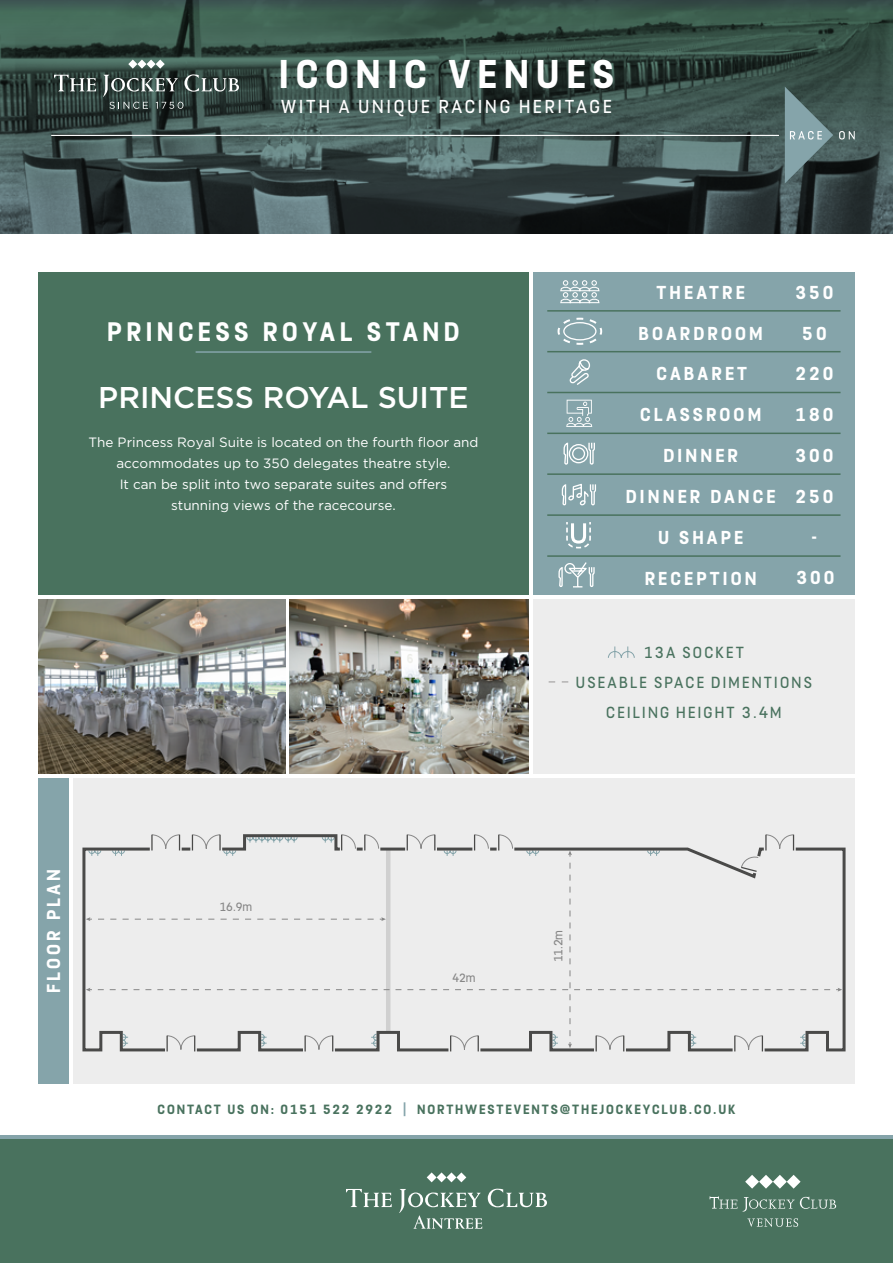
<style>
.page{position:relative;width:893px;height:1263px;background:#fff}
.page>*{position:absolute;margin:0;border:0;box-sizing:border-box;transform-origin:0 0}
.t1{font:700 45px "FS Dillon";letter-spacing:.15em;color:#fff}
.t2{font:700 30px "FS Dillon";letter-spacing:.15em;color:#fff}
.t3{font:500 30px "Gotham";color:#fff}
.t4{font:700 21px/41px "FS Dillon";letter-spacing:.15em;color:#fff;text-align:center}
.t5{font:21px "FS Dillon";letter-spacing:.14em;color:#fff}
.t6{font:18px/30px "FS Dillon";letter-spacing:.125em;color:#49725e;text-align:center}
.t7{font:700 15px "FS Dillon";letter-spacing:.125em;color:#49725e}
.t8{font:13.5px/21px "Gotham";color:#fff;text-align:center}
.t9{font:13.5px "FS Dillon";color:#878787}
.s1{color:#85a4aa}
</style>
<div class="page">
<div style="left:38px;top:778px;width:31px;height:305px;background:#85a4aa"></div>
<div style="left:0;top:1139px;width:893px;height:124px;background:#49725e"></div>
<div style="left:38px;top:272px;width:491px;height:323px;background:#49725e"></div>
<div style="left:533px;top:272px;width:322px;height:323px;background:#85a4aa"></div>
<div style="left:73px;top:778px;width:782px;height:305px;background:#ededed"></div>
<hr style="left:0;top:1136px;width:893px;height:3px;background:#85a4aa">
<hr style="left:196px;top:351px;width:175px;height:2px;background:#85a4aa">
<hr style="left:547px;top:310px;width:293px;height:2px;background:#49725e">
<hr style="left:547px;top:351px;width:293px;height:1px;background:#49725e">
<hr style="left:547px;top:392px;width:293px;height:1px;background:#49725e">
<hr style="left:547px;top:433px;width:293px;height:1px;background:#49725e">
<hr style="left:547px;top:473px;width:293px;height:2px;background:#49725e">
<hr style="left:547px;top:514px;width:293px;height:2px;background:#49725e">
<hr style="left:547px;top:555px;width:293px;height:2px;background:#49725e">
<svg style="left:0;top:0;width:893px;height:234px;background:#394e4a"></svg>
<svg style="left:785px;top:87px;width:48px;height:96px;background:#60787a"></svg>
<svg style="left:839px;top:131px;width:16px;height:9px"></svg>
<hr style="left:51px;top:135px;width:728px;height:1px;background:#fff">
<svg style="left:747px;top:1218px;width:51px;height:9px"></svg>
<svg style="left:710px;top:1196px;width:126px;height:15px"></svg>
<svg style="left:745px;top:1175px;width:56px;height:13px"></svg>
<svg style="left:557px;top:317px;width:46px;height:28px"></svg>
<svg style="left:558px;top:562px;width:37px;height:26px"></svg>
<svg style="left:569px;top:359px;width:21px;height:26px"></svg>
<svg style="left:561px;top:442px;width:36px;height:107px"></svg>
<svg style="left:566px;top:400px;width:26px;height:27px"></svg>
<svg style="left:560px;top:280px;width:40px;height:23px"></svg>
<div style="left:533px;top:599px;width:322px;height:175px;background:#ededed"></div>
<svg style="left:608px;top:646px;width:27px;height:12px"></svg>
<svg style="left:549px;top:681px;width:19px;height:2px"></svg>
<svg style="left:82px;top:834px;width:763px;height:217px"></svg>
<img style="left:38px;top:599px;width:248px;height:175px">
<img style="left:290px;top:599px;width:239px;height:175px">
<svg style="left:54px;top:75px;width:42px;height:16px"></svg>
<svg style="left:103px;top:60px;width:136px;height:49px;background:#4a5c57"></svg>
<svg style="left:346px;top:1189px;width:46px;height:18px"></svg>
<svg style="left:399px;top:1189px;width:83px;height:40px"></svg>
<svg style="left:488px;top:1189px;width:59px;height:18px"></svg>
<svg style="left:427px;top:1172px;width:39px;height:10px"></svg>
<h1 class="t1" style="left:279px;top:41px;width:337px">ICONIC VENUES</h1>
<h3 class="t5" style="left:281px;top:92px;width:332px">WITH A UNIQUE RACING HERITAGE</h3>
<h2 class="t2" style="left:107px;top:310px;width:354px">PRINCESS ROYAL STAND</h2>
<h2 class="t3" style="left:98px;top:377px;width:372px">PRINCESS ROYAL SUITE</h2>
<p class="t8" style="left:89px;top:431px;width:391px">The Princess Royal Suite is located on the fourth floor and accommodates up to 350 delegates theatre style.<br>It can be split into two separate suites and offers<br>stunning views of the racecourse.</p>
<h3 class="t4" style="left:657px;top:270px;width:90px">THEATRE</h3>
<h3 class="t4" style="left:795px;top:270px;width:40px">350</h3>
<h3 class="t4" style="left:626px;top:311px;width:151px">BOARDROOM<br>CABARET<br>CLASSROOM<br>DINNER<br>DINNER DANCE<br>U SHAPE<br>RECEPTION</h3>
<h3 class="t4" style="left:802px;top:311px;width:26px">50</h3>
<h3 class="t4" style="left:795px;top:352px;width:40px">220</h3>
<h3 class="t4" style="left:795px;top:392px;width:40px">180</h3>
<h3 class="t4" style="left:795px;top:433px;width:40px">300</h3>
<h3 class="t4" style="left:795px;top:474px;width:40px">250</h3>
<h3 class="t4" style="left:812px;top:515px;width:7px">-</h3>
<h3 class="t4" style="left:797px;top:555px;width:39px">300</h3>
<h3 class="t6" style="left:576px;top:636px;width:237px">13A SOCKET<br>USEABLE SPACE DIMENTIONS<br>CEILING HEIGHT 3.4M</h3>
<h3 class="t4" style="left:31px;top:993px;width:126px;rotate:-90deg">FLOOR PLAN</h3>
<p class="t9" style="left:220px;top:898px;width:34px">16.9m</p>
<p class="t9" style="left:452px;top:969px;width:25px">42m</p>
<p class="t9" style="left:549px;top:962px;width:34px;rotate:-90deg">11.2m</p>
<p class="t7" style="left:158px;top:1099px;width:579px">CONTACT US ON: 0151 522 2922 <span class="s1">|</span> NORTHWESTEVENTS@THEJOCKEYCLUB.CO.UK</p>
</div>
